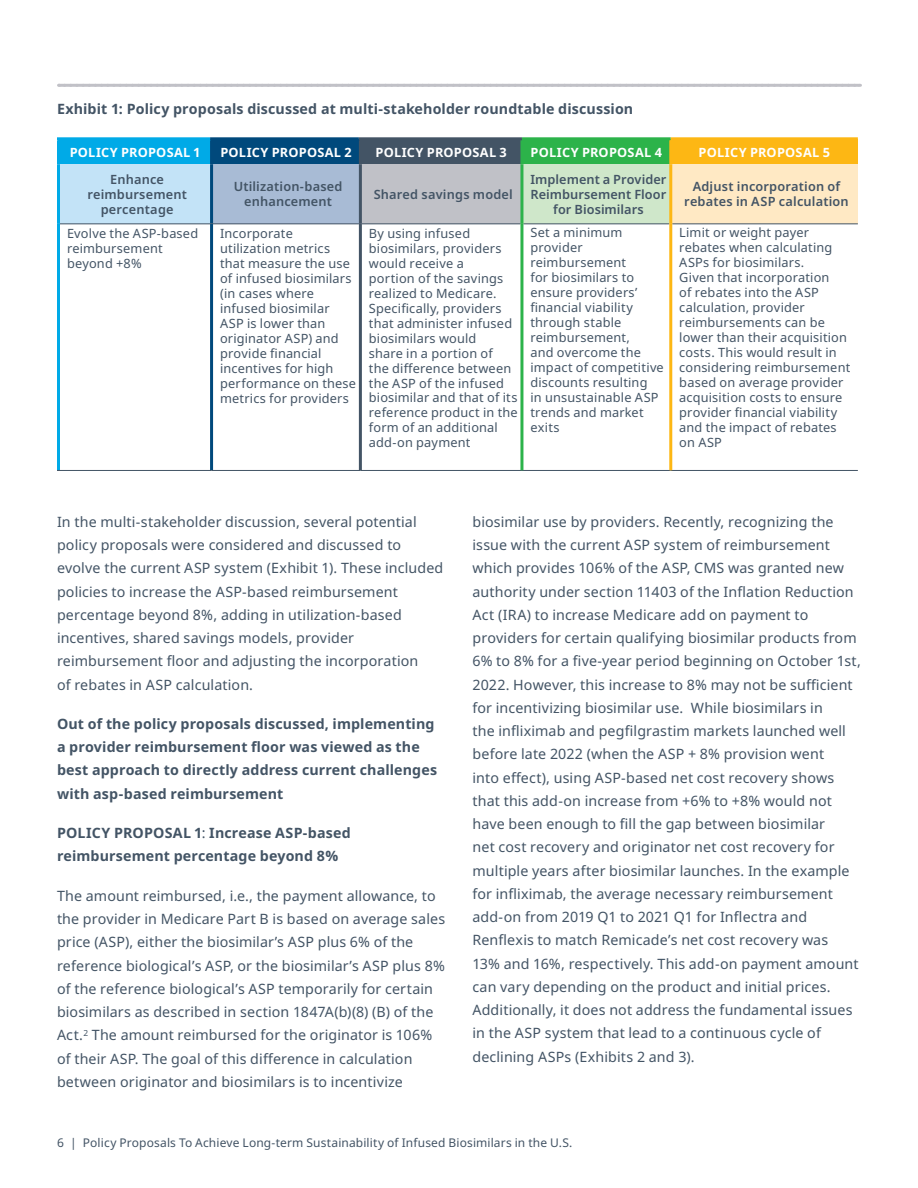
<style>
.page{position:relative;width:918px;height:1188px;background:#fff}
.page>*{position:absolute;margin:0;border:0;box-sizing:border-box;transform-origin:0 0}
.t1{font:14.25px/23.2px "Noto Sans";letter-spacing:.01em;color:#435465}
.t2{font:700 14.25px/23.2px "Noto Sans";letter-spacing:.01em;color:#435465}
.t3{font:12.75px/15px "Noto Sans";letter-spacing:.015em;color:#435465}
.t4{font:600 12.75px/15px "Noto Sans";letter-spacing:.01em;color:#435465;text-align:center}
.t5{font:700 12.75px "Noto Sans";letter-spacing:.02em;color:#fff}
.t6{font:12px "Noto Sans";letter-spacing:.01em;color:#435465}
.s1{font-weight:400}
</style>
<div class="page">
<svg style="left:59px;top:84px;width:802px;height:3px;background:#c4c4c9"></svg>
<div style="left:58px;top:139px;width:154px;height:25px;background:#00aae7"></div>
<div style="left:212px;top:139px;width:148px;height:25px;background:#00497c"></div>
<div style="left:360px;top:139px;width:162px;height:25px;background:#435465"></div>
<div style="left:522px;top:139px;width:149px;height:25px;background:#2cb34a"></div>
<div style="left:671px;top:139px;width:187px;height:25px;background:#fdb714"></div>
<div style="left:58px;top:164px;width:154px;height:60px;background:#c3e3f7"></div>
<div style="left:212px;top:164px;width:148px;height:60px;background:#a8bbd5"></div>
<div style="left:360px;top:164px;width:162px;height:60px;background:#c0c1c7"></div>
<div style="left:522px;top:164px;width:149px;height:60px;background:#cfe7ca"></div>
<div style="left:671px;top:164px;width:187px;height:60px;background:#ffe9c4"></div>
<hr style="left:210px;top:140px;width:3px;height:24px;background:#00497c">
<hr style="left:210px;top:137px;width:149px;height:3px;background:#00497c">
<hr style="left:210px;top:164px;width:3px;height:60px;background:#00497c">
<hr style="left:60px;top:224px;width:152px;height:1px;background:#435465">
<hr style="left:362px;top:224px;width:158px;height:1px;background:#435465">
<hr style="left:212px;top:224px;width:147px;height:1px;background:#435465">
<hr style="left:210px;top:224px;width:3px;height:246px;background:#00497c">
<hr style="left:523px;top:224px;width:146px;height:1px;background:#435465">
<hr style="left:672px;top:224px;width:186px;height:1px;background:#435465">
<hr style="left:57px;top:164px;width:3px;height:60px;background:#00aae7">
<hr style="left:57px;top:224px;width:3px;height:246px;background:#00aae7">
<hr style="left:57px;top:137px;width:153px;height:3px;background:#00aae7">
<hr style="left:57px;top:140px;width:3px;height:24px;background:#00aae7">
<hr style="left:522px;top:137px;width:149px;height:3px;background:#2cb34a">
<hr style="left:57px;top:470px;width:155px;height:1px;background:#435465">
<hr style="left:212px;top:470px;width:148px;height:1px;background:#435465">
<hr style="left:360px;top:470px;width:162px;height:1px;background:#435465">
<hr style="left:522px;top:470px;width:149px;height:1px;background:#435465">
<hr style="left:671px;top:470px;width:187px;height:1px;background:#435465">
<hr style="left:359px;top:137px;width:163px;height:3px;background:#435465">
<hr style="left:359px;top:140px;width:3px;height:24px;background:#435465">
<hr style="left:359px;top:164px;width:3px;height:60px;background:#435465">
<hr style="left:359px;top:224px;width:3px;height:246px;background:#435465">
<hr style="left:520px;top:140px;width:3px;height:24px;background:#2cb34a">
<hr style="left:520px;top:164px;width:3px;height:60px;background:#2cb34a">
<hr style="left:520px;top:224px;width:3px;height:246px;background:#2cb34a">
<hr style="left:671px;top:137px;width:187px;height:3px;background:#fdb714">
<hr style="left:669px;top:140px;width:3px;height:24px;background:#fdb714">
<hr style="left:669px;top:164px;width:3px;height:60px;background:#fdb714">
<hr style="left:669px;top:224px;width:3px;height:246px;background:#fdb714">
<p class="t2" style="left:57px;top:97px;width:578px">Exhibit 1: Policy proposals discussed at multi-stakeholder roundtable discussion</p>
<p class="t5" style="left:70px;top:143px;width:132px">POLICY PROPOSAL 1</p>
<p class="t5" style="left:220px;top:143px;width:133px">POLICY PROPOSAL 2</p>
<p class="t5" style="left:375px;top:143px;width:133px">POLICY PROPOSAL 3</p>
<p class="t5" style="left:531px;top:143px;width:133px">POLICY PROPOSAL 4</p>
<p class="t5" style="left:699px;top:143px;width:133px">POLICY PROPOSAL 5</p>
<p class="t4" style="left:87px;top:172px;width:101px">Enhance reimbursement percentage</p>
<p class="t4" style="left:234px;top:179px;width:110px">Utilization-based enhancement</p>
<p class="t4" style="left:374px;top:187px;width:141px">Shared savings model</p>
<p class="t4" style="left:530px;top:172px;width:138px">Implement a Provider<br>Reimbursement Floor for Biosimilars</p>
<p class="t4" style="left:684px;top:179px;width:166px">Adjust incorporation of rebates in ASP calculation</p>
<p class="t3" style="left:67px;top:226px;width:133px">Evolve the ASP-based reimbursement beyond +8%</p>
<p class="t3" style="left:220px;top:226px;width:138px">Incorporate utilization metrics that measure the use of infused biosimilars (in cases where infused biosimilar<br>ASP is lower than originator ASP) and provide financial incentives for high performance on these metrics for providers</p>
<p class="t3" style="left:369px;top:226px;width:150px">By using infused biosimilars, providers would receive a<br>portion of the savings realized to Medicare.<br>Specifically, providers that administer infused biosimilars would<br>share in a portion of<br>the difference between the ASP of the infused biosimilar and that of its reference product in the form of an additional add-on payment</p>
<p class="t3" style="left:530px;top:226px;width:135px">Set a minimum provider reimbursement<br>for biosimilars to ensure providers’ financial viability through stable reimbursement,<br>and overcome the impact of competitive discounts resulting<br>in unsustainable ASP trends and market exits</p>
<p class="t3" style="left:679px;top:226px;width:173px">Limit or weight payer rebates when calculating<br>ASPs for biosimilars.<br>Given that incorporation<br>of rebates into the ASP calculation, provider reimbursements can be lower than their acquisition costs. This would result in considering reimbursement based on average provider acquisition costs to ensure provider financial viability and the impact of rebates on ASP</p>
<p class="t1" style="left:57px;top:510px;width:388px">In the multi-stakeholder discussion, several potential policy proposals were considered and discussed to evolve the current ASP system (Exhibit 1). These included policies to increase the ASP-based reimbursement percentage beyond 8%, adding in utilization-based incentives, shared savings models, provider reimbursement floor and adjusting the incorporation<br>of rebates in ASP calculation.</p>
<p class="t2" style="left:57px;top:712px;width:382px">Out of the policy proposals discussed, implementing a provider reimbursement floor was viewed as the best approach to directly address current challenges with asp-based reimbursement</p>
<p class="t2" style="left:57px;top:822px;width:295px">POLICY PROPOSAL 1<span class="s1">:</span> Increase ASP-based reimbursement percentage beyond 8%</p>
<p class="t1" style="left:57px;top:884px;width:390px">The amount reimbursed, i.e., the payment allowance, to the provider in Medicare Part B is based on average sales price (ASP), either the biosimilar’s ASP plus 6% of the reference biological’s ASP, or the biosimilar’s ASP plus 8% of the reference biological’s ASP temporarily for certain biosimilars as described in section 1847A(b)(8) (B) of the Act.<sup>2</sup> The amount reimbursed for the originator is 106% of their ASP. The goal of this difference in calculation between originator and biosimilars is to incentivize</p>
<p class="t1" style="left:473px;top:510px;width:390px">biosimilar use by providers. Recently, recognizing the issue with the current ASP system of reimbursement which provides 106% of the ASP, CMS was granted new authority under section 11403 of the Inflation Reduction Act (IRA) to increase Medicare add on payment to providers for certain qualifying biosimilar products from 6% to 8% for a five-year period beginning on October 1st, 2022. However, this increase to 8% may not be sufficient for incentivizing biosimilar use. While biosimilars in<br>the infliximab and pegfilgrastim markets launched well before late 2022 (when the ASP + 8% provision went<br>into effect), using ASP-based net cost recovery shows that this add-on increase from +6% to +8% would not have been enough to fill the gap between biosimilar<br>net cost recovery and originator net cost recovery for multiple years after biosimilar launches. In the example for infliximab, the average necessary reimbursement add-on from 2019 Q1 to 2021 Q1 for Inflectra and Renflexis to match Remicade’s net cost recovery was<br>13% and 16%, respectively. This add-on payment amount can vary depending on the product and initial prices.<br>Additionally, it does not address the fundamental issues in the ASP system that lead to a continuous cycle of declining ASPs (Exhibits 2 and 3).</p>
<p class="t6" style="left:57px;top:1134px;width:517px">6 | Policy Proposals To Achieve Long-term Sustainability of Infused Biosimilars in the U.S.</p>
</div>
